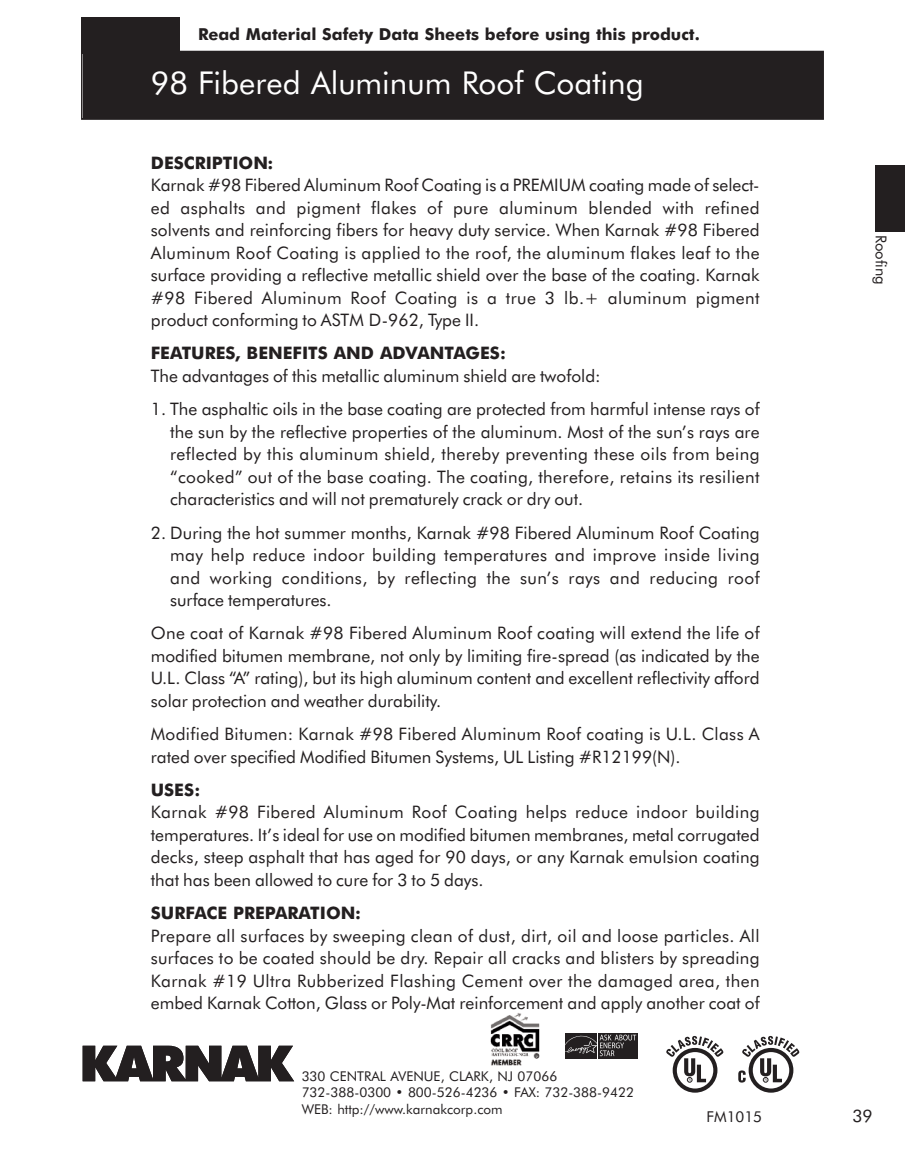
<style>
.page{position:relative;width:905px;height:1161px;background:#fff}
.page>*{position:absolute;margin:0;border:0;box-sizing:border-box;transform-origin:0 0}
.t1{font:31.5px "Futura BT";color:#fff}
.t2{font:17.25px/22.5px "Futura BT";color:#231f20;text-align:justify}
.t3{font:700 17.25px "Futura BT";color:#231f20}
.t4{font:700 16.5px "Futura BT";color:#231f20}
.t5{font:15px "Futura BT";color:#231f20}
.t6{font:13.5px/16.2px "Futura BT";color:#231f20}
</style>
<div class="page">
<div style="left:564px;top:1033px;width:73px;height:25px;background:#231f20"></div>
<svg style="left:564px;top:1033px;width:72px;height:26px"></svg>
<svg style="left:748px;top:1048px;width:45px;height:45px"></svg>
<svg style="left:752px;top:1052px;width:37px;height:37px"></svg>
<svg style="left:738px;top:1036px;width:61px;height:47px"></svg>
<svg style="left:672px;top:1048px;width:45px;height:45px"></svg>
<svg style="left:676px;top:1052px;width:37px;height:37px"></svg>
<svg style="left:666px;top:1036px;width:57px;height:46px"></svg>
<img style="left:490px;top:1013px;width:50px;height:53px">
<div style="left:874px;top:165px;width:30px;height:66px;background:#231f20"></div>
<div style="left:81px;top:18px;width:99px;height:36px;background:#231f20"></div>
<svg style="left:83px;top:1046px;width:211px;height:35px"></svg>
<div style="left:82px;top:52px;width:740px;height:66px;background:#231f20"></div>
<div style="left:81px;top:51px;width:743px;height:69px;border:2px solid #231f20"></div>
<p class="t4" style="left:198px;top:27px;width:503px">Read Material Safety Data Sheets before using this product.</p>
<h1 class="t1" style="left:151px;top:70px;width:494px">98 Fibered Aluminum Roof Coating</h1>
<h1 class="t1" style="left:144px;top:70px;width:494px">98 Fibered Aluminum Roof Coating</h1>
<p class="t3" style="left:151px;top:156px;width:124px">DESCRIPTION:</p>
<p class="t2" style="left:151px;top:175px;width:610px">Karnak #98 Fibered Aluminum Roof Coating is a PREMIUM coating made of select&shy;ed asphalts and pigment flakes of pure aluminum blended with refined solvents and reinforcing fibers for heavy duty service. When Karnak #98 Fibered Aluminum Roof Coating is applied to the roof, the aluminum flakes leaf to the surface providing a reflective metallic shield over the base of the coating. Karnak #98 Fibered Aluminum Roof Coating is a true 3 lb.+ aluminum pigment product conforming to ASTM D-962, Type II.</p>
<p class="t3" style="left:151px;top:346px;width:357px">FEATURES, BENEFITS AND ADVANTAGES:</p>
<p class="t2" style="left:151px;top:366px;width:451px">The advantages of this metallic aluminum shield are twofold:</p>
<p class="t2" style="left:170px;top:399px;width:591px;text-indent:-19px">1. The asphaltic oils in the base coating are protected from harmful intense rays of the sun by the reflective properties of the aluminum. Most of the sun’s rays are reflected by this aluminum shield, thereby preventing these oils from being “cooked” out of the base coating. The coating, therefore, retains its resilient characteristics and will not prematurely crack or dry out.</p>
<p class="t2" style="left:170px;top:523px;width:591px;text-indent:-19px">2. During the hot summer months, Karnak #98 Fibered Aluminum Roof Coating may help reduce indoor building temperatures and improve inside living and working conditions, by reflecting the sun’s rays and reducing roof surface temperatures.</p>
<p class="t2" style="left:151px;top:623px;width:610px">One coat of Karnak #98 Fibered Aluminum Roof coating will extend the life of modified bitumen membrane, not only by limiting fire-spread (as indicated by the U.L. Class “A” rating), but its high aluminum content and excellent reflectivity afford solar protection and weather durability.</p>
<p class="t2" style="left:151px;top:724px;width:610px">Modified Bitumen: Karnak #98 Fibered Aluminum Roof coating is U.L. Class A rated over specified Modified Bitumen Systems, UL Listing #R12199(N).</p>
<p class="t3" style="left:151px;top:783px;width:51px">USES:</p>
<p class="t2" style="left:151px;top:803px;width:610px">Karnak #98 Fibered Aluminum Roof Coating helps reduce indoor building temperatures. It’s ideal for use on modified bitumen membranes, metal corrugated decks, steep asphalt that has aged for 90 days, or any Karnak emulsion coating that has been allowed to cure for 3 to 5 days.</p>
<p class="t3" style="left:151px;top:906px;width:211px">SURFACE PREPARATION:</p>
<p class="t2" style="left:151px;top:926px;width:610px">Prepare all surfaces by sweeping clean of dust, dirt, oil and loose particles. All surfaces to be coated should be dry. Repair all cracks and blisters by spreading Karnak #19 Ultra Rubberized Flashing Cement over the damaged area, then embed Karnak Cotton, Glass or Poly-Mat reinforcement and apply another coat of</p>
<p class="t6" style="left:302px;top:1069px;width:334px">330 CENTRAL AVENUE, CLARK, NJ 07066<br>732-388-0300 • 800-526-4236 • FAX: 732-388-9422<br>WEB: http://www.karnakcorp.com</p>
<p class="t5" style="left:706px;top:1111px;width:57px">FM1015</p>
<p class="t5" style="left:887px;top:235px;width:51px;rotate:90deg">Roofing</p>
<p class="t2" style="left:852px;top:1106px;width:22px">39</p>
</div>
